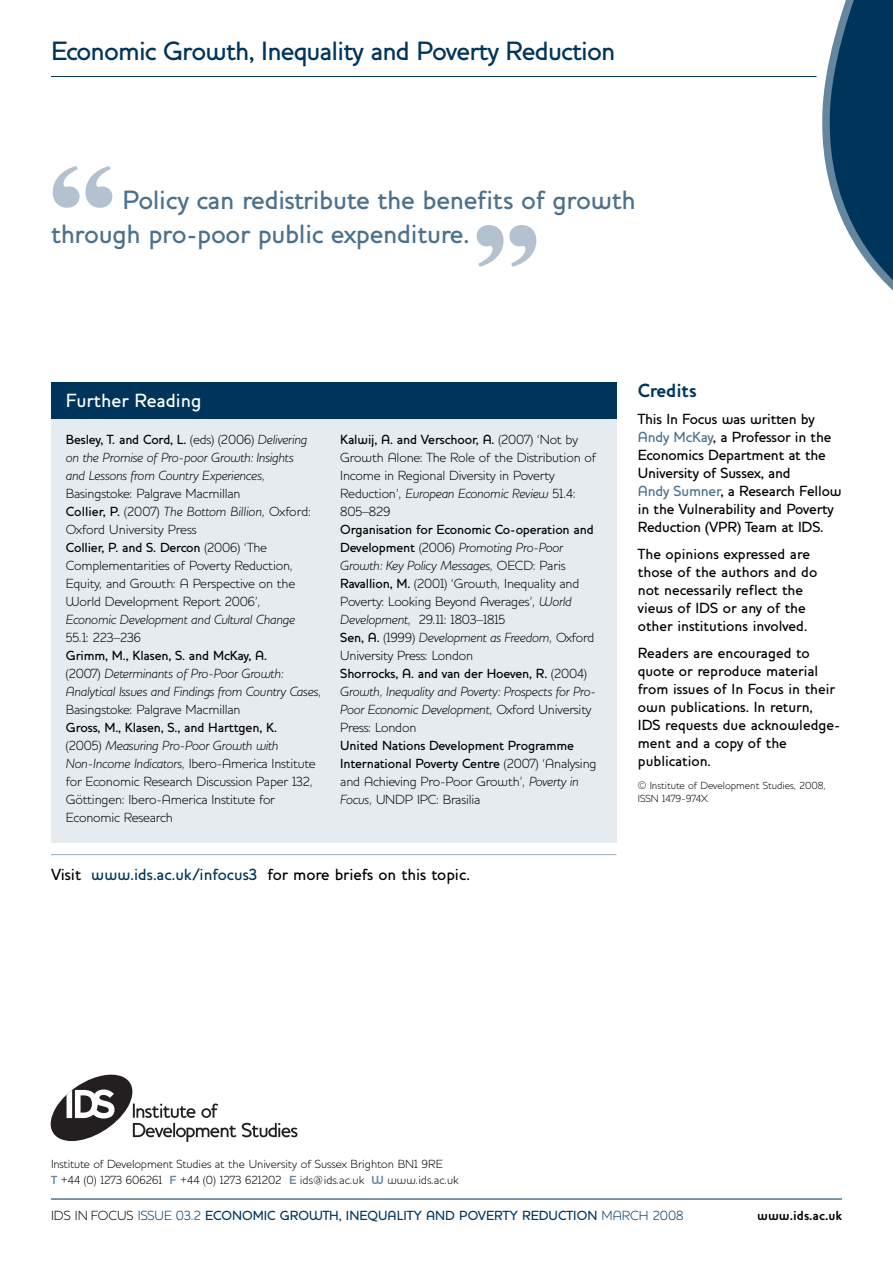
<style>
.page{position:relative;width:893px;height:1263px;background:#fff}
.page>*{position:absolute;margin:0;border:0;box-sizing:border-box;transform-origin:0 0}
.t1{font:600 168px "M Bembo";color:#b3c2ce;scale:1.05 1}
.t2{font:500 27px/34.5px "Houschka";letter-spacing:-.01em;color:#4c718c}
.t3{font:500 27px "Houschka";letter-spacing:-.03em;color:#00355b}
.t4{font:500 19.5px "Houschka";color:#fff}
.t5{font:700 19.5px "Houschka";letter-spacing:-.01em;color:#00355b}
.t6{font:500 16.5px "Houschka";color:#000}
.t7{font:500 15px/18px "Houschka";letter-spacing:-.005em;color:#000}
.t8{font:300 13.5px/18px "Houschka";letter-spacing:-.01em;color:#000}
.t9{font:italic 300 13.5px/18px "Houschka";letter-spacing:-.01em;color:#000}
.t10{font:500 13.5px "Houschka";color:#00355b}
.t11{font:700 13.5px "Houschka";color:#000}
.t12{font:300 12px/15.6px "Houschka";color:#000}
.t13{font:300 10.5px/13.5px "Houschka";color:#000}
.s1{font-weight:500}
.s2{font-style:italic}
.s3{font-weight:500;font-style:normal}
.s4{font-style:normal}
.s5{color:#00355b}
.s6{color:#4c718c}
.s7{font-weight:700;color:#66869d}
.s8{font-weight:300;color:#000}
.s9{font-weight:300}
</style>
<div class="page">
<hr style="left:51px;top:76px;width:765px;height:1px;background:#00355b">
<hr style="left:51px;top:1199px;width:791px;height:1px;background:#00355b">
<svg style="left:50px;top:1075px;width:186px;height:67px"></svg>
<svg style="left:242px;top:1123px;width:56px;height:14px"></svg>
<div style="left:51px;top:419px;width:566px;height:423px;background:#e6ebef"></div>
<div style="left:51px;top:383px;width:566px;height:36px;background:#00355b"></div>
<svg style="left:822px;top:0;width:71px;height:291px"></svg>
<hr style="left:51px;top:854px;width:566px;height:1px;background:#99aebd">
<h2 class="t3" style="left:51px;top:42px;width:566px">Economic Growth, Inequality and Poverty Reduction</h2>
<h1 class="t1" style="left:41px;top:161px;width:81px">‘‘</h1>
<h2 class="t2" style="left:51px;top:185px;width:586px;text-indent:71px">Policy can redistribute the benefits of growth through pro-poor public expenditure.</h2>
<h1 class="t1" style="left:464px;top:220px;width:81px">’’</h1>
<h3 class="t4" style="left:66px;top:394px;width:137px">Further Reading</h3>
<p class="t8" style="left:66px;top:432px;width:247px"><span class="s1">Besley, T. and Cord, L.</span> (eds) (2006) <span class="s2">Delivering on the Promise of Pro-poor Growth: Insights and Lessons from Country Experiences</span>, Basingstoke: Palgrave Macmillan<br><span class="s1">Collier, P.</span> (2007) <span class="s2">The Bottom Billion</span>, Oxford:<br>Oxford University Press<br><span class="s1">Collier, P. and S. Dercon</span> (2006) ‘The Complementarities of Poverty Reduction, Equity, and Growth: A Perspective on the World Development Report 2006’,</p>
<p class="t9" style="left:66px;top:612px;width:231px">Economic Development and Cultural Change</p>
<p class="t8" style="left:66px;top:630px;width:76px">55.1: 223–236</p>
<p class="t9" style="left:66px;top:648px;width:257px"><span class="s3">Grimm, M., Klasen, S. and McKay, A.<br></span><span class="s4">(2007)</span> Determinants of Pro-Poor Growth:<br>Analytical Issues and Findings from Country Cases<span class="s4">, Basingstoke: Palgrave Macmillan</span></p>
<p class="t8" style="left:66px;top:720px;width:251px"><span class="s1">Gross, M., Klasen, S., and Harttgen, K. </span>(2005) <span class="s2">Measuring Pro-Poor Growth with Non-Income Indicators</span>, Ibero-America Institute for Economic Research Discussion Paper 132, Göttingen: Ibero-America Institute for Economic Research</p>
<p class="t8" style="left:340px;top:432px;width:258px"><span class="s1">Kalwij, A. and Verschoor, A.</span> (2007) ‘Not by Growth Alone: The Role of the Distribution of Income in Regional Diversity in Poverty Reduction’, <span class="s2">European Economic Review</span> 51.4:<br>805–829</p>
<p class="t8" style="left:340px;top:522px;width:257px"><span class="s1">Organisation for Economic Co-operation and Development</span> (2006) <span class="s2">Promoting Pro-Poor Growth: Key Policy Messages</span>, OECD: Paris <span class="s1">Ravallion, M.</span> (2001) ‘Growth, Inequality and Poverty: Looking Beyond Averages’, <span class="s2">World Development</span>, 29.11: 1803–1815<br><span class="s1">Sen, A.</span> (1999) <span class="s2">Development as Freedom</span>, Oxford University Press: London<br><span class="s1">Shorrocks, A. and van der Hoeven, R.</span> (2004)<br><span class="s2">Growth, Inequality and Poverty: Prospects for Pro-Poor Economic Development</span>, Oxford University Press: London</p>
<p class="t8" style="left:340px;top:738px;width:258px"><span class="s1">United Nations Development Programme International Poverty Centre</span> (2007) ‘Analysing and Achieving Pro-Poor Growth’, <span class="s2">Poverty in Focus</span>, UNDP IPC: Brasilia</p>
<p class="t6" style="left:51px;top:869px;width:420px">Visit <span class="s5">www.ids.ac.uk/infocus3</span> for more briefs on this topic.</p>
<h3 class="t5" style="left:638px;top:384px;width:60px">Credits</h3>
<p class="t7" style="left:638px;top:412px;width:205px">This In Focus was written by<br><span class="s6">Andy McKay</span>, a Professor in the<br>Economics Department at the<br>University of Sussex, and<br><span class="s6">Andy Sumner</span>, a Research Fellow in the Vulnerability and Poverty<br>Reduction (VPR) Team at IDS.</p>
<p class="t7" style="left:638px;top:547px;width:181px">The opinions expressed are those of the authors and do not necessarily reflect the views of IDS or any of the other institutions involved.</p>
<p class="t7" style="left:638px;top:646px;width:204px">Readers are encouraged to quote or reproduce material from issues of In Focus in their own publications. In return,<br>IDS requests due acknowledge&shy;ment and a copy of the publication.</p>
<p class="t13" style="left:638px;top:780px;width:190px">© Institute of Development Studies, 2008,<br>ISSN 1479-974X</p>
<p class="t12" style="left:51px;top:1157px;width:409px">Institute of Development Studies at the University of Sussex Brighton BN1 9RE<br><span class="s7">T</span> +44 (0) 1273 606261 <span class="s7">F</span> +44 (0) 1273 621202 <span class="s7">E</span> ids@ids.ac.uk <span class="s7">W</span> www.ids.ac.uk</p>
<p class="t10" style="left:51px;top:1211px;width:634px"><span class="s8">IDS IN FOCUS</span> <span class="s9">ISSUE 03.2</span> ECONOMIC GROWTH, INEQUALITY AND POVERTY REDUCTION <span class="s9">MARCH 2008</span></p>
<p class="t11" style="left:757px;top:1211px;width:86px">www.ids.ac.uk</p>
</div>
